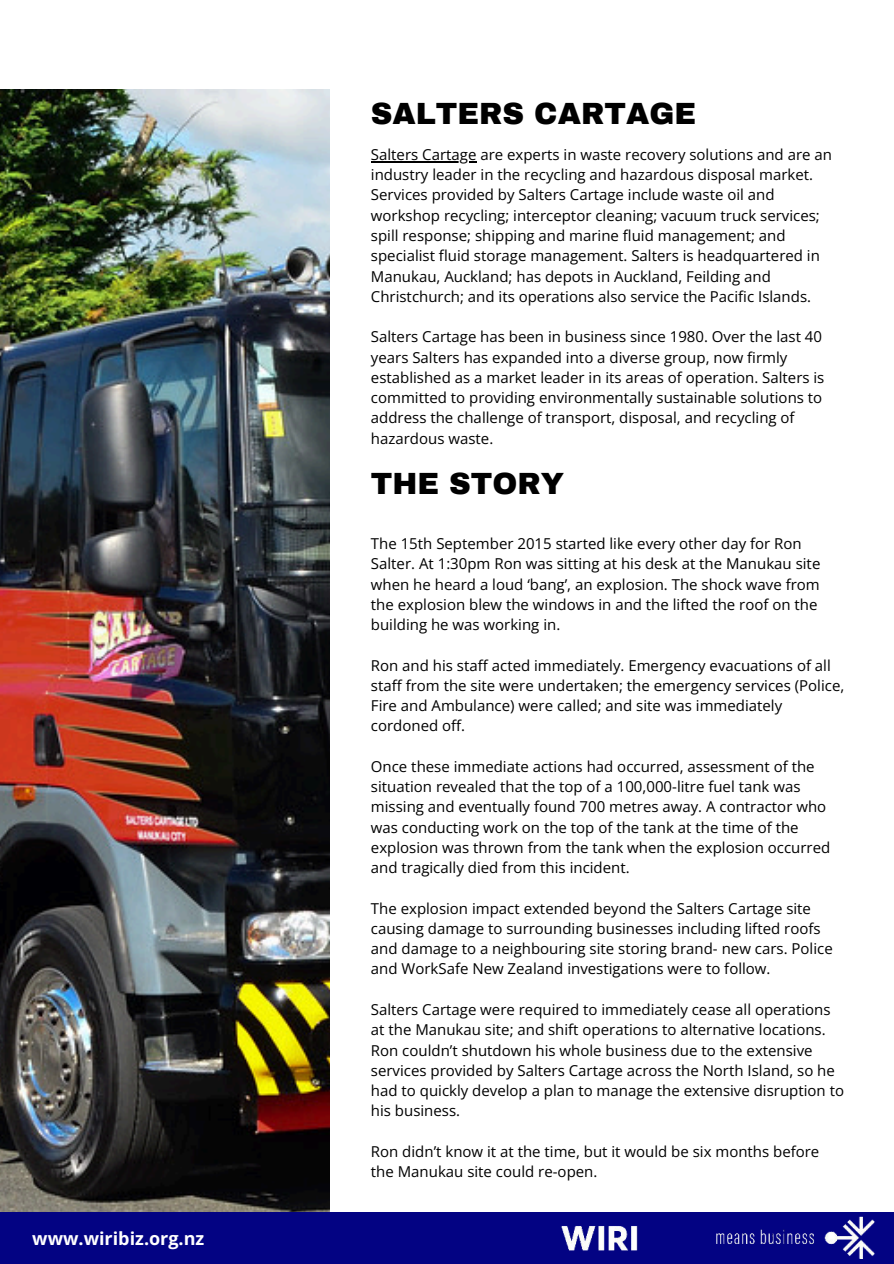
<style>
.page{position:relative;width:894px;height:1264px;background:#fff}
.page>*{position:absolute;margin:0;border:0;box-sizing:border-box;transform-origin:0 0}
.t1{font:900 30px "Archivo";color:#000}
.t2{font:700 18px "Open Sans";color:#fff}
.t3{font:15px/20.2px "Open Sans";color:#000}
</style>
<div class="page">
<img style="left:0;top:89px;width:330px;height:1123px">
<hr style="left:371px;top:161px;width:105px;height:1px;background:#000">
<div style="left:0;top:1212px;width:893px;height:51px;background:#030383"></div>
<img style="left:561px;top:1216px;width:314px;height:42px">
<p class="t2" style="left:32px;top:1225px;width:173px">www.wiribiz.org.nz</p>
<h1 class="t1" style="left:371px;top:95px;width:326px">SALTERS CARTAGE</h1>
<p class="t3" style="left:371px;top:144px;width:462px">Salters Cartage are experts in waste recovery solutions and are an industry leader in the recycling and hazardous disposal market.<br>Services provided by Salters Cartage include waste oil and workshop recycling; interceptor cleaning; vacuum truck services; spill response; shipping and marine fluid management; and specialist fluid storage management. Salters is headquartered in Manukau, Auckland; has depots in Auckland, Feilding and Christchurch; and its operations also service the Pacific Islands.</p>
<p class="t3" style="left:371px;top:326px;width:455px">Salters Cartage has been in business since 1980. Over the last 40 years Salters has expanded into a diverse group, now firmly established as a market leader in its areas of operation. Salters is committed to providing environmentally sustainable solutions to address the challenge of transport, disposal, and recycling of hazardous waste.</p>
<h1 class="t1" style="left:371px;top:465px;width:195px">THE STORY</h1>
<p class="t3" style="left:371px;top:533px;width:451px">The 15th September 2015 started like every other day for Ron Salter. At 1:30pm Ron was sitting at his desk at the Manukau site when he heard a loud ‘bang’, an explosion. The shock wave from the explosion blew the windows in and the lifted the roof on the building he was working in.</p>
<p class="t3" style="left:371px;top:654px;width:474px">Ron and his staff acted immediately. Emergency evacuations of all staff from the site were undertaken; the emergency services (Police, Fire and Ambulance) were called; and site was immediately cordoned off.</p>
<p class="t3" style="left:371px;top:756px;width:461px">Once these immediate actions had occurred, assessment of the situation revealed that the top of a 100,000-litre fuel tank was missing and eventually found 700 metres away. A contractor who was conducting work on the top of the tank at the time of the explosion was thrown from the tank when the explosion occurred and tragically died from this incident.</p>
<p class="t3" style="left:371px;top:897px;width:463px">The explosion impact extended beyond the Salters Cartage site causing damage to surrounding businesses including lifted roofs and damage to a neighbouring site storing brand- new cars. Police and WorkSafe New Zealand investigations were to follow.</p>
<p class="t3" style="left:371px;top:999px;width:474px">Salters Cartage were required to immediately cease all operations at the Manukau site; and shift operations to alternative locations.<br>Ron couldn’t shutdown his whole business due to the extensive services provided by Salters Cartage across the North Island, so he had to quickly develop a plan to manage the extensive disruption to his business.</p>
<p class="t3" style="left:371px;top:1140px;width:450px">Ron didn’t know it at the time, but it would be six months before the Manukau site could re-open.</p>
</div>
